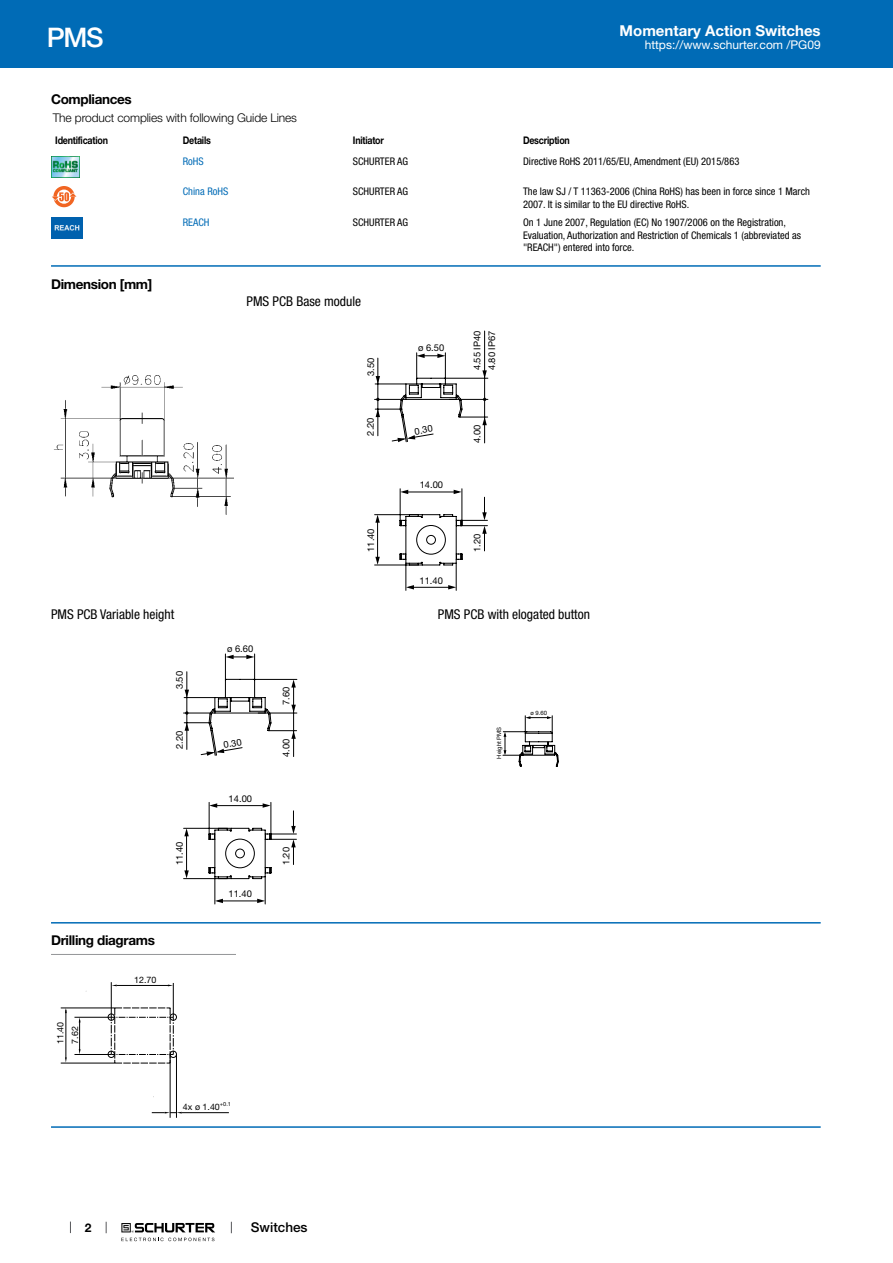
<style>
.page{position:relative;width:893px;height:1263px;background:#fff}
.page>*{position:absolute;margin:0;border:0;box-sizing:border-box;transform-origin:0 0}
.t1{font:500 27px "Helvetica Neue LT";color:#fff}
.t2{font:700 15px "Helvetica Neue LT";color:#fff}
.t3{font:condensed 13.5px "Helvetica Neue LT";color:#000}
.t4{font:700 13.5px "Helvetica Neue LT";letter-spacing:-.025em;color:#000}
.t5{font:500 13.5px "Helvetica Neue LT";color:#000}
.t6{font:300 12px "Helvetica Neue LT";letter-spacing:-.01em;color:#000}
.t7{font:12px "Helvetica Neue LT";color:#fff}
.t8{font:700 12px "Helvetica Neue LT";color:#000}
.t9{font:condensed 10.5px/12.6px "Helvetica Neue LT";color:#000}
.t10{font:700 10.5px "Helvetica Neue LT";letter-spacing:-.025em;color:#000;scale:.85 1}
.t11{font:condensed 10.5px "Helvetica Neue LT";color:#006bb6}
.t12{font:9.3px/14.9px "Helvetica Neue LT";color:#000}
.t13{font:8.85px/14.7px "Helvetica Neue LT";color:#000}
.t14{font:6px "Helvetica Neue LT";color:#000}
.t15{font:5.55px "Helvetica Neue LT";color:#000}
</style>
<div class="page">
<svg style="left:70px;top:1221px;width:1px;height:12px"></svg>
<svg style="left:121px;top:1223px;width:94px;height:18px"></svg>
<div style="left:0;top:0;width:893px;height:68px;background:#006bb6"></div>
<img style="left:51px;top:156px;width:29px;height:21px">
<svg style="left:53px;top:186px;width:22px;height:21px"></svg>
<svg style="left:57px;top:190px;width:14px;height:14px"></svg>
<svg style="left:52px;top:192px;width:25px;height:9px"></svg>
<img style="left:51px;top:217px;width:32px;height:21px">
<hr style="left:51px;top:265px;width:770px;height:2px;background:#006bb6">
<img style="left:54px;top:375px;width:180px;height:139px">
<svg style="left:374px;top:331px;width:114px;height:259px"></svg>
<svg style="left:183px;top:654px;width:114px;height:250px"></svg>
<svg style="left:503px;top:715px;width:55px;height:51px"></svg>
<hr style="left:51px;top:922px;width:770px;height:1px;background:#006bb6">
<hr style="left:51px;top:954px;width:185px;height:1px;background:#939597">
<hr style="left:182px;top:1112px;width:47px;height:1px;background:#000">
<hr style="left:176px;top:1054px;width:1px;height:64px;background:#000">
<hr style="left:170px;top:1054px;width:1px;height:64px;background:#000">
<svg style="left:152px;top:1112px;width:30px;height:1px"></svg>
<hr style="left:74px;top:1054px;width:38px;height:1px;background:#000">
<hr style="left:74px;top:1017px;width:38px;height:1px;background:#000">
<hr style="left:79px;top:1020px;width:1px;height:31px;background:#000">
<hr style="left:61px;top:1063px;width:54px;height:1px;background:#000">
<hr style="left:61px;top:1008px;width:54px;height:1px;background:#000">
<hr style="left:66px;top:1010px;width:1px;height:48px;background:#000">
<hr style="left:111px;top:982px;width:1px;height:35px;background:#000">
<hr style="left:173px;top:983px;width:1px;height:34px;background:#000">
<hr style="left:117px;top:985px;width:51px;height:1px;background:#000">
<svg style="left:108px;top:1008px;width:69px;height:56px"></svg>
<hr style="left:51px;top:1126px;width:770px;height:2px;background:#006bb6">
<h1 class="t1" style="left:47px;top:22px;width:58px">PMS</h1>
<h2 class="t2" style="left:620px;top:25px;width:203px">Momentary Action Switches</h2>
<p class="t7" style="left:645px;top:41px;width:178px">https://www.schurter.com /PG09</p>
<p class="t4" style="left:51px;top:94px;width:82px">Compliances</p>
<p class="t6" style="left:53px;top:113px;width:246px">The product complies with following Guide Lines</p>
<p class="t10" style="left:55px;top:136px;width:64px">Identification</p>
<p class="t10" style="left:183px;top:136px;width:35px">Details</p>
<p class="t10" style="left:353px;top:136px;width:38px">Initiator</p>
<p class="t10" style="left:523px;top:136px;width:57px">Description</p>
<p class="t11" style="left:183px;top:158px;width:22px">RoHS</p>
<p class="t9" style="left:353px;top:156px;width:57px">SCHURTER AG</p>
<p class="t9" style="left:523px;top:156px;width:218px">Directive RoHS 2011/65/EU, Amendment (EU) 2015/863</p>
<p class="t11" style="left:183px;top:187px;width:47px">China RoHS</p>
<p class="t9" style="left:353px;top:186px;width:57px">SCHURTER AG</p>
<p class="t9" style="left:523px;top:186px;width:289px">The law SJ / T 11363-2006 (China RoHS) has been in force since 1 March<br>2007. It is similar to the EU directive RoHS.</p>
<p class="t11" style="left:183px;top:219px;width:28px">REACH</p>
<p class="t9" style="left:353px;top:217px;width:57px">SCHURTER AG</p>
<p class="t9" style="left:523px;top:217px;width:279px">On 1 June 2007, Regulation (EC) No 1907/2006 on the Registration,<br>Evaluation, Authorization and Restriction of Chemicals 1 (abbreviated as "REACH") entered into force.</p>
<p class="t4" style="left:51px;top:279px;width:103px">Dimension [mm]</p>
<p class="t3" style="left:247px;top:296px;width:116px">PMS PCB Base module</p>
<p class="t12" style="left:418px;top:340px;width:28px">ø 6.50</p>
<p class="t12" style="left:470px;top:370px;width:41px;rotate:-90deg">4.55 IP40<br>4.80 IP67</p>
<p class="t12" style="left:363px;top:376px;width:20px;rotate:-90deg">3.50</p>
<p class="t12" style="left:363px;top:435px;width:20px;rotate:-90deg">2.20</p>
<p class="t12" style="left:470px;top:443px;width:20px;rotate:-90deg">4.00</p>
<p class="t12" style="left:413px;top:424px;width:20px;rotate:-10deg">0.30</p>
<p class="t12" style="left:420px;top:477px;width:25px">14.00</p>
<p class="t12" style="left:363px;top:552px;width:25px;rotate:-90deg">11.40</p>
<p class="t12" style="left:470px;top:552px;width:20px;rotate:-90deg">1.20</p>
<p class="t3" style="left:51px;top:609px;width:125px">PMS PCB Variable height</p>
<p class="t12" style="left:172px;top:689px;width:20px;rotate:-90deg">3.50</p>
<p class="t12" style="left:227px;top:641px;width:28px">ø 6.60</p>
<p class="t12" style="left:279px;top:705px;width:20px;rotate:-90deg">7.60</p>
<p class="t12" style="left:172px;top:749px;width:20px;rotate:-90deg">2.20</p>
<p class="t12" style="left:279px;top:757px;width:20px;rotate:-90deg">4.00</p>
<p class="t12" style="left:222px;top:738px;width:20px;rotate:-10deg">0.30</p>
<p class="t12" style="left:229px;top:791px;width:25px">14.00</p>
<p class="t12" style="left:172px;top:865px;width:25px;rotate:-90deg">11.40</p>
<p class="t12" style="left:279px;top:865px;width:20px;rotate:-90deg">1.20</p>
<p class="t4" style="left:51px;top:935px;width:106px">Drilling diagrams</p>
<p class="t13" style="left:53px;top:1044px;width:24px;rotate:-90deg">11.40<br>7.62</p>
<p class="t13" style="left:134px;top:972px;width:24px">12.70</p>
<p class="t12" style="left:229px;top:887px;width:25px">11.40</p>
<p class="t13" style="left:183px;top:1100px;width:38px">4x ø 1.40</p>
<p class="t15" style="left:220px;top:1101px;width:13px">+0.1</p>
<p class="t8" style="left:85px;top:1223px;width:8px">2</p>
<p class="t5" style="left:251px;top:1220px;width:58px">Switches</p>
<p class="t12" style="left:420px;top:573px;width:25px">11.40</p>
<p class="t3" style="left:438px;top:609px;width:154px">PMS PCB with elogated button</p>
<p class="t14" style="left:497px;top:759px;width:33px;rotate:-90deg">Height PMS</p>
<p class="t14" style="left:530px;top:710px;width:18px">ø 9.60</p>
</div>
